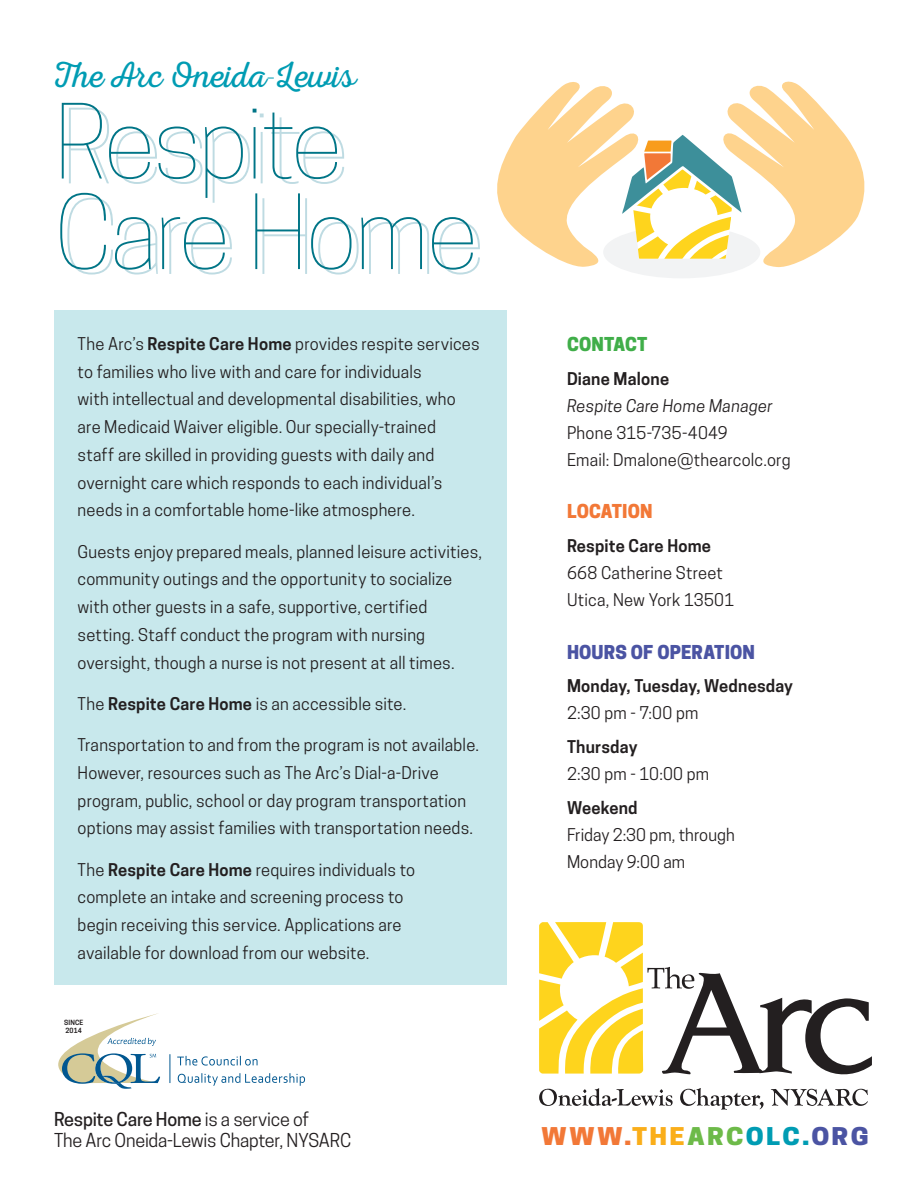
<style>
.page{position:relative;width:918px;height:1188px;background:#fff}
.page>*{position:absolute;margin:0;border:0;box-sizing:border-box;transform-origin:0 0}
.t1{font:100 97.05px/90.6px "Cooper Hewitt";letter-spacing:-.02em;color:#007587}
.t2{font:36.6px "Nexa Rust Script L 0";color:#009cb3}
.t3{font:800 22.95px "Cooper Hewitt";letter-spacing:.09em;color:#f27837;scale:1.15 1}
.t4{font:18px/21.6px "Cooper Hewitt";letter-spacing:-.01em;color:#231f20}
.t5{font:800 18px "Cooper Hewitt";letter-spacing:.01em;color:#4b54a3}
.t6{font:800 18px "Cooper Hewitt";letter-spacing:.005em;color:#f27837}
.t7{font:800 18px "Cooper Hewitt";letter-spacing:.01em;color:#40ae49}
.t8{font:16.5px/27.8px "Cooper Hewitt";letter-spacing:.01em;color:#231f20}
.t9{font:600 16.5px/27px "Cooper Hewitt";letter-spacing:.01em;color:#231f20}
.t10{font:600 6.75px/8.1px "Cooper Hewitt";letter-spacing:.025em;color:#231f20}
.s1{font-family:"Cooper Hewitt";font-weight:300;font-size:25.65px}
.s2{font-weight:600}
.s3{font-weight:500}
.s4{font-style:italic}
.s5{font-weight:400}
.s6{color:#faae1a}
.s7{color:#6dba49}
.s8{color:#009cb3}
.s9{color:#4b54a3}
</style>
<div class="page">
<div style="left:54px;top:310px;width:452px;height:676px;background:#c8e8ec"></div>
<div style="left:603px;top:226px;width:157px;height:52px;background:#f2f3f4;border-radius:50%"></div>
<svg style="left:497px;top:81px;width:368px;height:188px"></svg>
<svg style="left:539px;top:922px;width:333px;height:188px"></svg>
<svg style="left:170px;top:1054px;width:1px;height:29px"></svg>
<svg style="left:178px;top:1073px;width:127px;height:13px"></svg>
<svg style="left:177px;top:1056px;width:81px;height:10px"></svg>
<svg style="left:58px;top:1013px;width:102px;height:76px"></svg>
<p class="t2" style="left:54px;top:55px;width:303px">The Arc Oneida<span class="s1">-</span>Lewis</p>
<p class="t1" style="left:54px;top:93px;width:426px">Respite<br>Care Home</p>
<p class="t8" style="left:78px;top:330px;width:404px">The Arc’s <span class="s2">Respite Care Home</span> provides respite services to families who live with and care for individuals<br>with intellectual and developmental disabilities, who are Medicaid Waiver eligible. Our specially-trained<br>staff are skilled in providing guests with daily and overnight care which responds to each individual’s needs in a comfortable home-like atmosphere.</p>
<p class="t8" style="left:78px;top:538px;width:406px">Guests enjoy prepared meals, planned leisure activities, community outings and the opportunity to socialize with other guests in a safe, supportive, certified setting. Staff conduct the program with nursing oversight, though a nurse is not present at all times.</p>
<p class="t8" style="left:78px;top:690px;width:330px">The <span class="s2">Respite Care Home</span> is an accessible site.</p>
<p class="t8" style="left:78px;top:731px;width:403px">Transportation to and from the program is not available.<br>However, resources such as The Arc’s Dial-a-Drive program, public, school or day program transportation options may assist families with transportation needs.</p>
<p class="t8" style="left:78px;top:856px;width:339px">The <span class="s2">Respite Care Home</span> requires individuals to complete an intake and screening process to begin receiving this service. Applications are available for download from our website.</p>
<p class="t10" style="left:64px;top:1018px;width:21px">SINCE<br>2014</p>
<p class="t4" style="left:54px;top:1108px;width:299px"><span class="s3">Respite Care Home</span> is a service of<br>The Arc Oneida-Lewis Chapter, NYSARC</p>
<p class="t7" style="left:567px;top:334px;width:82px">CONTACT</p>
<p class="t8" style="left:567px;top:365px;width:225px;line-height:27px"><span class="s2">Diane Malone<br></span><span class="s4">Respite Care Home Manager<br></span>Phone 315-735-4049<br>Email: Dmalone@thearcolc.org</p>
<p class="t6" style="left:567px;top:501px;width:87px">LOCATION</p>
<p class="t8" style="left:567px;top:532px;width:169px;line-height:27px"><span class="s2">Respite Care Home<br></span>668 Catherine Street<br>Utica, New York 13501</p>
<p class="t5" style="left:567px;top:641px;width:190px">HOURS OF OPERATION</p>
<p class="t9" style="left:567px;top:673px;width:228px">Monday, Tuesday, Wednesday<br><span class="s5">2:30 pm - 7:00 pm</span></p>
<p class="t8" style="left:567px;top:733px;width:144px;line-height:27px"><span class="s2">Thursday<br></span>2:30 pm - 10:00 pm</p>
<p class="t8" style="left:567px;top:794px;width:169px;line-height:27px"><span class="s2">Weekend<br></span>Friday 2:30 pm, through<br>Monday 9:00 am</p>
<p class="t3" style="left:541px;top:1123px;width:286px">WWW.<span class="s6">THE</span><span class="s7">ARC</span><span class="s8">OLC.</span><span class="s9">ORG</span></p>
</div>
